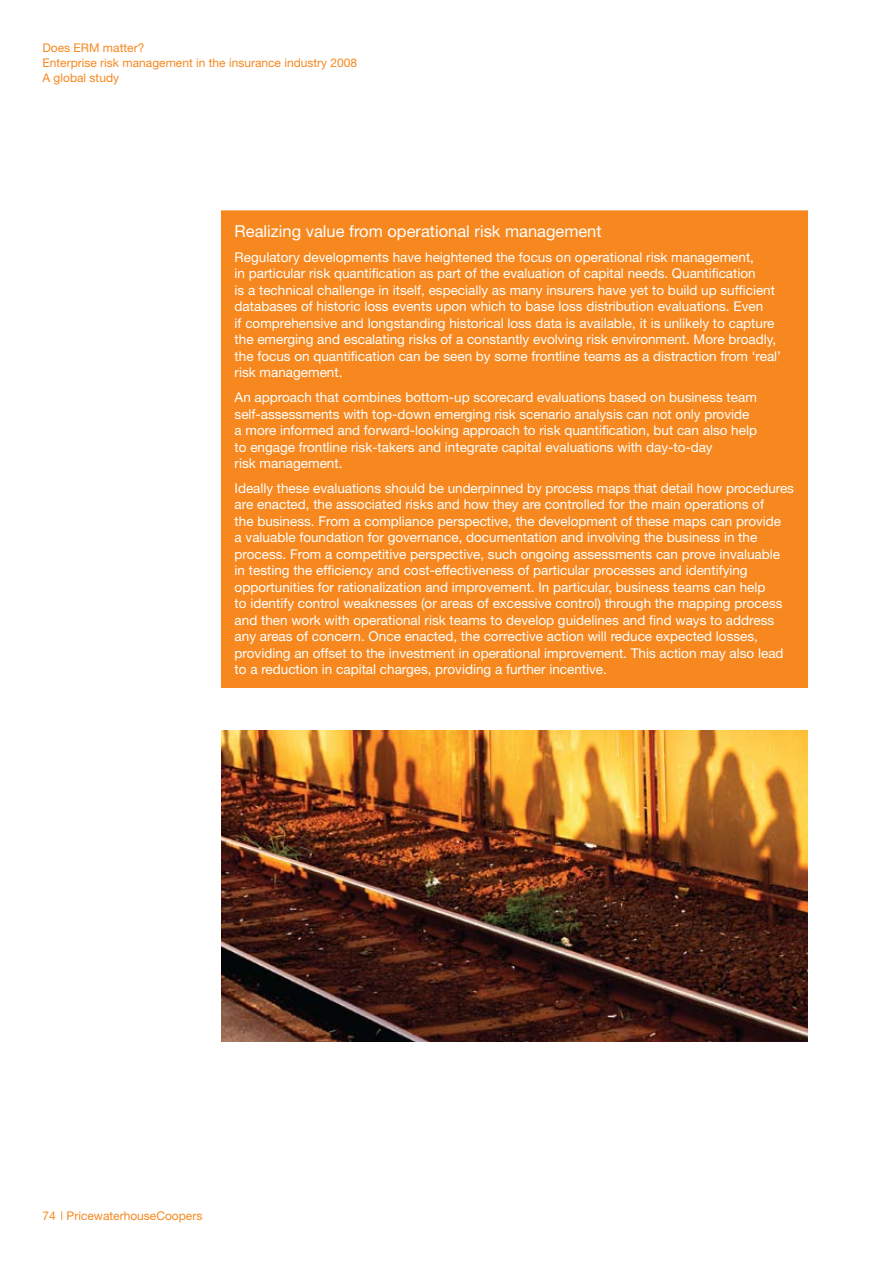
<style>
.page{position:relative;width:893px;height:1263px;background:#fff}
.page>*{position:absolute;margin:0;border:0;box-sizing:border-box;transform-origin:0 0}
.t1{font:16.5px "Helvetica Neue";color:#fff}
.t2{font:13.5px/16.5px "Helvetica Neue";color:#fff}
.t3{font:12px/15px "Helvetica Neue";color:#f6881f}
</style>
<div class="page">
<div style="left:221px;top:211px;width:586px;height:476px;background:#f6881f"></div>
<img style="left:221px;top:730px;width:587px;height:312px">
<p class="t3" style="left:43px;top:40px;width:316px">Does ERM matter?<br>Enterprise risk management in the insurance industry 2008<br>A global study</p>
<p class="t1" style="left:235px;top:221px;width:369px">Realizing value from operational risk management</p>
<p class="t2" style="left:235px;top:249px;width:548px">Regulatory developments have heightened the focus on operational risk management,<br>in particular risk quantification as part of the evaluation of capital needs. Quantification<br>is a technical challenge in itself, especially as many insurers have yet to build up sufficient databases of historic loss events upon which to base loss distribution evaluations. Even<br>if comprehensive and longstanding historical loss data is available, it is unlikely to capture the emerging and escalating risks of a constantly evolving risk environment. More broadly, the focus on quantification can be seen by some frontline teams as a distraction from ‘real’ risk management.</p>
<p class="t2" style="left:235px;top:389px;width:524px">An approach that combines bottom-up scorecard evaluations based on business team self-assessments with top-down emerging risk scenario analysis can not only provide a more informed and forward-looking approach to risk quantification, but can also help to engage frontline risk-takers and integrate capital evaluations with day-to-day<br>risk management.</p>
<p class="t2" style="left:235px;top:479px;width:561px">Ideally these evaluations should be underpinned by process maps that detail how procedures are enacted, the associated risks and how they are controlled for the main operations of<br>the business. From a compliance perspective, the development of these maps can provide<br>a valuable foundation for governance, documentation and involving the business in the process. From a competitive perspective, such ongoing assessments can prove invaluable<br>in testing the efficiency and cost-effectiveness of particular processes and identifying opportunities for rationalization and improvement. In particular, business teams can help<br>to identify control weaknesses (or areas of excessive control) through the mapping process and then work with operational risk teams to develop guidelines and find ways to address any areas of concern. Once enacted, the corrective action will reduce expected losses, providing an offset to the investment in operational improvement. This action may also lead to a reduction in capital charges, providing a further incentive.</p>
<p class="t3" style="left:43px;top:1208px;width:161px">74 | PricewaterhouseCoopers</p>
</div>
